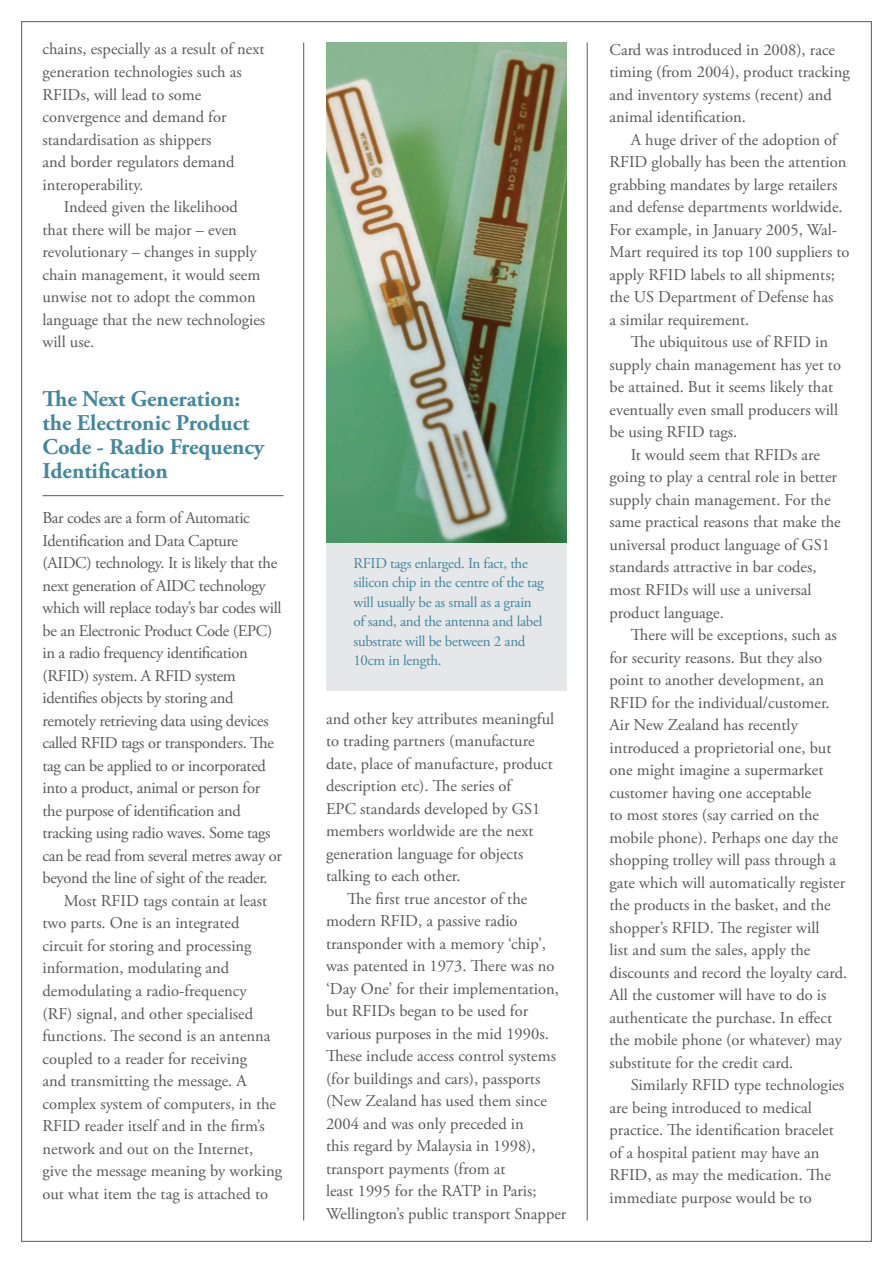
<style>
.page{position:relative;width:893px;height:1263px;background:#fff}
.page>*{position:absolute;margin:0;border:0;box-sizing:border-box;transform-origin:0 0}
.t1{font:700 22.5px/24px "Adobe Garamond Pro";color:#4188a0}
.t2{font:16.5px/22.5px "Adobe Garamond Pro";color:#57585a}
.t3{font:16.5px "Adobe Garamond Pro";letter-spacing:-.02em;color:#57585a}
.t4{font:15px/19.5px "Adobe Garamond Pro";letter-spacing:-.02em;color:#4188a0}
</style>
<div class="page">
<hr style="left:303px;top:43px;width:1px;height:1177px;background:#57585a">
<hr style="left:587px;top:43px;width:1px;height:1177px;background:#57585a">
<hr style="left:43px;top:495px;width:240px;height:1px;background:#57585a">
<div style="left:326px;top:539px;width:241px;height:151px;background:#e6e7e9"></div>
<img style="left:326px;top:43px;width:241px;height:500px">
<p class="t2" style="left:43px;top:39px;width:224px">chains, especially as a result of next</p>
<p class="t2" style="left:43px;top:61px;width:201px">generation technologies such as</p>
<p class="t2" style="left:43px;top:84px;width:160px">RFIDs, will lead to some</p>
<p class="t2" style="left:43px;top:106px;width:186px">convergence and demand for</p>
<p class="t2" style="left:43px;top:129px;width:171px">standardisation as shippers</p>
<p class="t2" style="left:43px;top:151px;width:193px">and border regulators demand</p>
<p class="t2" style="left:43px;top:174px;width:102px">interoperability.</p>
<p class="t2" style="left:64px;top:196px;width:176px">Indeed given the likelihood</p>
<p class="t2" style="left:43px;top:219px;width:196px">that there will be major – even</p>
<p class="t2" style="left:43px;top:241px;width:216px">revolutionary – changes in supply</p>
<p class="t2" style="left:43px;top:264px;width:219px">chain management, it would seem</p>
<p class="t2" style="left:43px;top:286px;width:215px">unwise not to adopt the common</p>
<p class="t2" style="left:43px;top:309px;width:224px">language that the new technologies</p>
<p class="t2" style="left:43px;top:331px;width:53px">will use.</p>
<h1 class="t1" style="left:43px;top:388px;width:223px">The Next Generation: the Electronic Product<br>Code - Radio Frequency<br>Identification</h1>
<p class="t3" style="left:43px;top:508px;width:209px">Bar codes are a form of Automatic</p>
<p class="t3" style="left:43px;top:531px;width:197px">Identification and Data Capture</p>
<p class="t3" style="left:43px;top:553px;width:236px">(AIDC) technology. It is likely that the</p>
<p class="t3" style="left:43px;top:576px;width:225px">next generation of AIDC technology</p>
<p class="t3" style="left:43px;top:598px;width:240px">which will replace today’s bar codes will</p>
<p class="t3" style="left:43px;top:621px;width:231px">be an Electronic Product Code (EPC)</p>
<p class="t3" style="left:43px;top:643px;width:207px">in a radio frequency identification</p>
<p class="t3" style="left:43px;top:666px;width:195px">(RFID) system. A RFID system</p>
<p class="t3" style="left:43px;top:688px;width:193px">identifies objects by storing and</p>
<p class="t3" style="left:43px;top:711px;width:228px">remotely retrieving data using devices</p>
<p class="t3" style="left:43px;top:733px;width:233px">called RFID tags or transponders. The</p>
<p class="t3" style="left:43px;top:756px;width:225px">tag can be applied to or incorporated</p>
<p class="t3" style="left:43px;top:778px;width:219px">into a product, animal or person for</p>
<p class="t3" style="left:43px;top:801px;width:200px">the purpose of identification and</p>
<p class="t3" style="left:43px;top:823px;width:230px">tracking using radio waves. Some tags</p>
<p class="t3" style="left:43px;top:846px;width:241px">can be read from several metres away or</p>
<p class="t3" style="left:43px;top:868px;width:227px">beyond the line of sight of the reader.</p>
<p class="t2" style="left:64px;top:890px;width:205px">Most RFID tags contain at least</p>
<p class="t2" style="left:43px;top:912px;width:198px">two parts. One is an integrated</p>
<p class="t2" style="left:43px;top:935px;width:211px">circuit for storing and processing</p>
<p class="t2" style="left:43px;top:957px;width:188px">information, modulating and</p>
<p class="t2" style="left:43px;top:980px;width:206px">demodulating a radio-frequency</p>
<p class="t2" style="left:43px;top:1002px;width:212px">(RF) signal, and other specialised</p>
<p class="t2" style="left:43px;top:1025px;width:230px">functions. The second is an antenna</p>
<p class="t2" style="left:43px;top:1047px;width:206px">coupled to a reader for receiving</p>
<p class="t2" style="left:43px;top:1070px;width:206px">and transmitting the message. A</p>
<p class="t2" style="left:43px;top:1092px;width:235px">complex system of computers, in the</p>
<p class="t2" style="left:43px;top:1115px;width:224px">RFID reader itself and in the firm’s</p>
<p class="t2" style="left:43px;top:1138px;width:212px">network and out on the Internet,</p>
<p class="t2" style="left:43px;top:1160px;width:241px">give the message meaning by working</p>
<p class="t2" style="left:43px;top:1183px;width:227px">out what item the tag is attached to</p>
<p class="t4" style="left:353px;top:553px;width:192px">RFID tags enlarged. In fact, the silicon chip in the centre of the tag will usually be as small as a grain of sand, and the antenna and label substrate will be between 2 and<br>10cm in length.</p>
<p class="t2" style="left:326px;top:708px;width:230px">and other key attributes meaningful</p>
<p class="t2" style="left:326px;top:730px;width:210px">to trading partners (manufacture</p>
<p class="t2" style="left:326px;top:753px;width:228px">date, place of manufacture, product</p>
<p class="t2" style="left:326px;top:775px;width:187px">description etc). The series of</p>
<p class="t2" style="left:326px;top:798px;width:216px">EPC standards developed by GS1</p>
<p class="t2" style="left:326px;top:820px;width:209px">members worldwide are the next</p>
<p class="t2" style="left:326px;top:843px;width:199px">generation language for objects</p>
<p class="t2" style="left:326px;top:865px;width:136px">talking to each other.</p>
<p class="t2" style="left:347px;top:888px;width:182px">The first true ancestor of the</p>
<p class="t2" style="left:326px;top:910px;width:193px">modern RFID, a passive radio</p>
<p class="t2" style="left:326px;top:933px;width:221px">transponder with a memory ‘chip’,</p>
<p class="t2" style="left:326px;top:955px;width:230px">was patented in 1973. There was no</p>
<p class="t2" style="left:326px;top:978px;width:234px">‘Day One’ for their implementation,</p>
<p class="t2" style="left:326px;top:1000px;width:204px">but RFIDs began to be used for</p>
<p class="t2" style="left:326px;top:1023px;width:224px">various purposes in the mid 1990s.</p>
<p class="t2" style="left:326px;top:1045px;width:232px">These include access control systems</p>
<p class="t2" style="left:326px;top:1068px;width:216px">(for buildings and cars), passports</p>
<p class="t2" style="left:326px;top:1090px;width:222px">(New Zealand has used them since</p>
<p class="t2" style="left:326px;top:1113px;width:199px">2004 and was only preceded in</p>
<p class="t2" style="left:326px;top:1135px;width:211px">this regard by Malaysia in 1998),</p>
<p class="t2" style="left:326px;top:1158px;width:181px">transport payments (from at</p>
<p class="t2" style="left:326px;top:1180px;width:212px">least 1995 for the RATP in Paris;</p>
<p class="t2" style="left:326px;top:1203px;width:242px">Wellington’s public transport Snapper</p>
<p class="t2" style="left:609px;top:39px;width:242px">Card was introduced in 2008), race timing (from 2004), product tracking and inventory systems (recent) and animal identification.</p>
<p class="t2" style="left:609px;top:129px;width:242px;text-indent:21px">A huge driver of the adoption of RFID globally has been the attention grabbing mandates by large retailers and defense departments worldwide.<br>For example, in January 2005, Wal-Mart required its top 100 suppliers to apply RFID labels to all shipments; the US Department of Defense has<br>a similar requirement.</p>
<p class="t2" style="left:609px;top:331px;width:233px;text-indent:21px">The ubiquitous use of RFID in supply chain management has yet to be attained. But it seems likely that eventually even small producers will be using RFID tags.</p>
<p class="t2" style="left:609px;top:444px;width:233px;text-indent:21px">It would seem that RFIDs are going to play a central role in better supply chain management. For the same practical reasons that make the universal product language of GS1 standards attractive in bar codes, most RFIDs will use a universal product language.</p>
<p class="t2" style="left:609px;top:624px;width:239px;text-indent:21px">There will be exceptions, such as for security reasons. But they also point to another development, an RFID for the individual/customer.<br>Air New Zealand has recently introduced a proprietorial one, but one might imagine a supermarket customer having one acceptable<br>to most stores (say carried on the mobile phone). Perhaps one day the shopping trolley will pass through a gate which will automatically register the products in the basket, and the shopper’s RFID. The register will<br>list and sum the sales, apply the discounts and record the loyalty card.<br>All the customer will have to do is authenticate the purchase. In effect the mobile phone (or whatever) may substitute for the credit card.</p>
<p class="t2" style="left:609px;top:1074px;width:236px;text-indent:21px">Similarly RFID type technologies are being introduced to medical practice. The identification bracelet of a hospital patient may have an RFID, as may the medication. The immediate purpose would be to</p>
</div>
